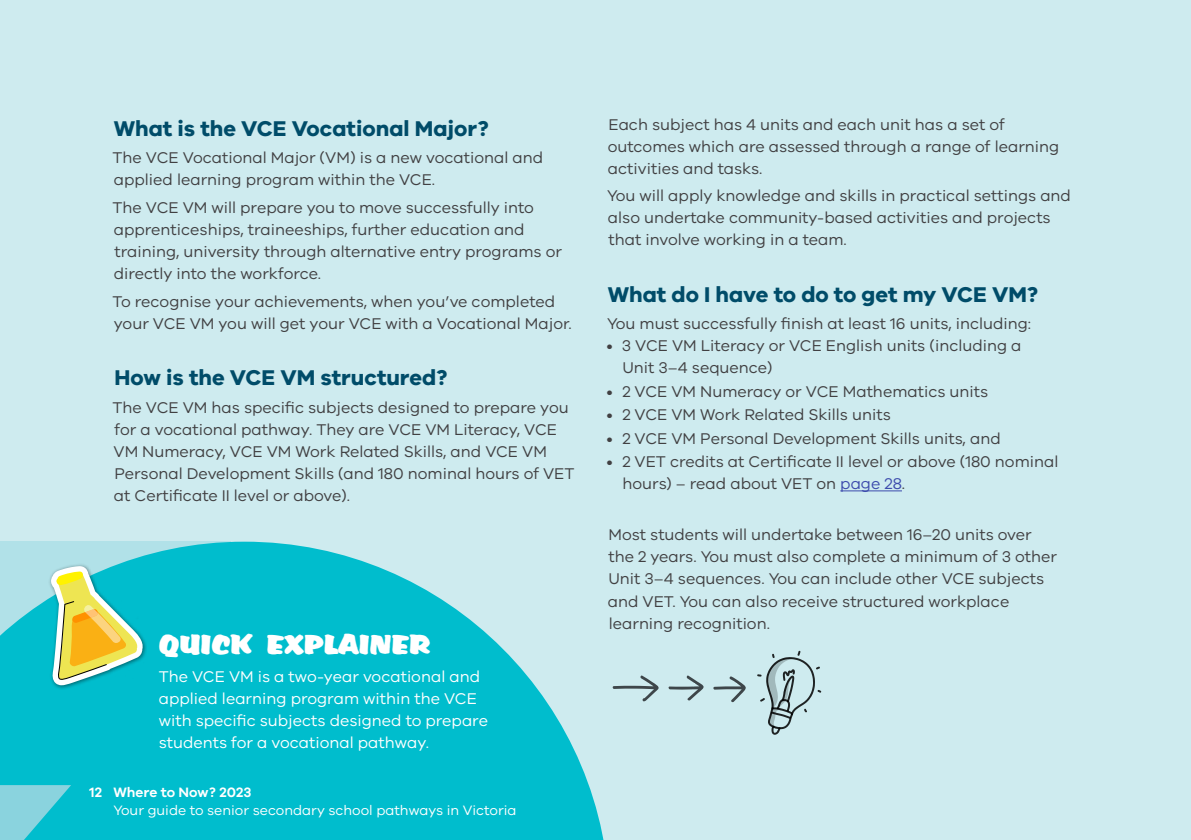
<style>
.page{position:relative;width:1191px;height:840px;background:#fff}
.page>*{position:absolute;margin:0;border:0;box-sizing:border-box;transform-origin:0 0}
.Quick_explainer_body{font:26px "DS Accent";color:#fff}
.Heading_2{font:700 22px "VIC";color:#004c69}
.Body{font:16px/22px "VIC";color:#414042}
.Quick_explainer_body-2{font:16px/22px "VIC";color:#fff}
.Bullet_pre{font:16px "VIC";color:#414042}
.Body-2{font:14px/18px "VIC";color:#fff}
.Body-3{font:600 14px "VIC";color:#fff}
.s1{font-weight:600}
.s2{color:#3d4cad}
</style>
<div class="page">
<div style="left:0;top:0;width:1191px;height:839px;background:#ceebef"></div>
<svg style="left:0;top:541px;width:604px;height:298px;fill:#00bdcd"></svg>
<hr style="left:840px;top:490px;width:62px;height:1px;background:#3d4cad">
<div style="left:48px;top:563px;width:98px;height:126px;background:#000;opacity:.45"></div>
<svg style="left:51px;top:565px;width:93px;height:120px"></svg>
<svg style="left:0;top:784px;width:71px;height:55px"></svg>
<svg style="left:757px;top:650px;width:64px;height:84px"></svg>
<svg style="left:612px;top:675px;width:134px;height:28px"></svg>
<p class="Heading_2" style="left:114px;top:114px;width:377px">What is the VCE Vocational Major?</p>
<p class="Body" style="left:113px;top:146px;width:432px">The VCE Vocational Major (VM) is a new vocational and applied learning program within the VCE.</p>
<p class="Body" style="left:113px;top:196px;width:451px">The VCE VM will prepare you to move successfully into apprenticeships, traineeships, further education and training, university through alternative entry programs or directly into the workforce.</p>
<p class="Body" style="left:113px;top:290px;width:461px">To recognise your achievements, when you’ve completed your VCE VM you will get your VCE with a Vocational Major.</p>
<p class="Heading_2" style="left:115px;top:364px;width:334px">How is the VCE VM structured?</p>
<p class="Body" style="left:113px;top:396px;width:463px">The VCE VM has specific subjects designed to prepare you for a vocational pathway. They are VCE VM Literacy, VCE VM Numeracy, VCE VM Work Related Skills, and VCE VM Personal Development Skills (and 180 nominal hours of VET at Certificate II level or above).</p>
<p class="Quick_explainer_body" style="left:159px;top:625px;width:273px">QUICK EXPLAINER</p>
<p class="Quick_explainer_body-2" style="left:159px;top:664px;width:331px">The VCE VM is a two-year vocational and applied learning program within the VCE with specific subjects designed to prepare students for a vocational pathway.</p>
<p class="Body-3" style="left:90px;top:783px;width:14px">12</p>
<p class="Body-2" style="left:113px;top:782px;width:405px"><span class="s1">Where to Now? 2023<br></span>Your guide to senior secondary school pathways in Victoria</p>
<p class="Body" style="left:608px;top:113px;width:453px">Each subject has 4 units and each unit has a set of outcomes which are assessed through a range of learning activities and tasks.</p>
<p class="Body" style="left:607px;top:184px;width:465px">You will apply knowledge and skills in practical settings and also undertake community-based activities and projects that involve working in a team.</p>
<p class="Heading_2" style="left:608px;top:280px;width:432px">What do I have to do to get my VCE VM?</p>
<p class="Bullet_pre" style="left:607px;top:314px;width:425px">You must successfully finish at least 16 units, including:</p>
<p class="Body" style="left:622px;top:334px;width:401px;text-indent:-16px">• 3 VCE VM Literacy or VCE English units (including a<br>Unit 3–4 sequence)</p>
<p class="Body" style="left:606px;top:380px;width:383px">• 2 VCE VM Numeracy or VCE Mathematics units</p>
<p class="Body" style="left:606px;top:403px;width:286px">• 2 VCE VM Work Related Skills units</p>
<p class="Body" style="left:606px;top:426px;width:396px">• 2 VCE VM Personal Development Skills units, and</p>
<p class="Body" style="left:622px;top:450px;width:437px;text-indent:-16px">• 2 VET credits at Certificate II level or above (180 nominal hours) – read about VET on <span class="s2">page 28</span>.</p>
<p class="Body" style="left:608px;top:523px;width:451px">Most students will undertake between 16–20 units over the 2 years. You must also complete a minimum of 3 other Unit 3–4 sequences. You can include other VCE subjects and VET. You can also receive structured workplace learning recognition.</p>
</div>
